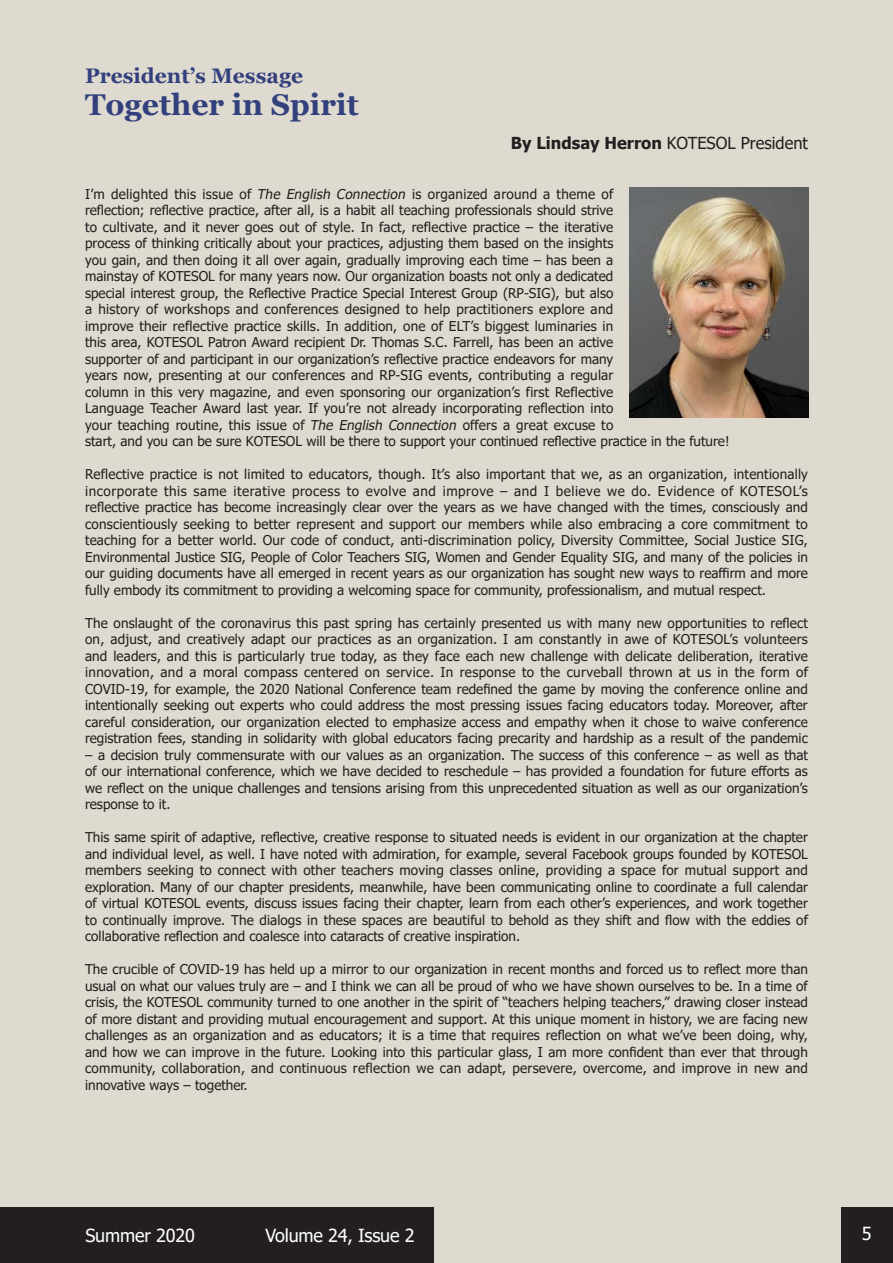
<style>
.page{position:relative;width:893px;height:1263px;background:#dfdacf}
.page>*{position:absolute;margin:0;border:0;box-sizing:border-box;transform-origin:0 0}
.t1{font:700 30px "Georgia";color:#32407d}
.t2{font:700 21px "Georgia";color:#32407d}
.t3{font:18px "Tahoma";letter-spacing:-.01em;color:#fff}
.t4{font:16.5px "Tahoma";color:#231f20}
.t5{font:13.5px/16.5px "Tahoma";color:#231f20;text-align:justify}
.s1{font-weight:700}
.s2{font-style:italic}
</style>
<div class="page">
<div style="left:842px;top:1208px;width:51px;height:55px;background:#231f20"></div>
<div style="left:0;top:1208px;width:434px;height:55px;background:#231f20"></div>
<img style="left:629px;top:188px;width:179px;height:230px">
<h2 class="t2" style="left:85px;top:62px;width:220px">President’s Message</h2>
<h1 class="t1" style="left:85px;top:85px;width:275px">Together in Spirit</h1>
<p class="t4" style="left:511px;top:132px;width:299px"><span class="s1">By Lindsay Herron</span> KOTESOL President</p>
<p class="t5" style="left:85px;top:186px;width:646px;text-align:left">I’m delighted this issue of <span class="s2">The English Connection</span> is organized around a theme of<br>reflection; reflective practice, after all, is a habit all teaching professionals should strive<br>to cultivate, and it never goes out of style. In fact, reflective practice – the iterative<br>process of thinking critically about your practices, adjusting them based on the insights<br>you gain, and then doing it all over again, gradually improving each time – has been a<br>mainstay of KOTESOL for many years now. Our organization boasts not only a dedicated<br>special interest group, the Reflective Practice Special Interest Group (RP-SIG), but also<br>a history of workshops and conferences designed to help practitioners explore and<br>improve their reflective practice skills. In addition, one of ELT’s biggest luminaries in<br>this area, KOTESOL Patron Award recipient Dr. Thomas S.C. Farrell, has been an active<br>supporter of and participant in our organization’s reflective practice endeavors for many<br>years now, presenting at our conferences and RP-SIG events, contributing a regular<br>column in this very magazine, and even sponsoring our organization’s first Reflective<br>Language Teacher Award last year. If you’re not already incorporating reflection into<br>your teaching routine, this issue of <span class="s2">The English Connection</span> offers a great excuse to<br>start, and you can be sure KOTESOL will be there to support your continued reflective practice in the future!</p>
<p class="t5" style="left:85px;top:467px;width:724px">Reflective practice is not limited to educators, though. It’s also important that we, as an organization, intentionally incorporate this same iterative process to evolve and improve – and I believe we do. Evidence of KOTESOL’s reflective practice has become increasingly clear over the years as we have changed with the times, consciously and conscientiously seeking to better represent and support our members while also embracing a core commitment to teaching for a better world. Our code of conduct, anti-discrimination policy, Diversity Committee, Social Justice SIG, Environmental Justice SIG, People of Color Teachers SIG, Women and Gender Equality SIG, and many of the policies in our guiding documents have all emerged in recent years as our organization has sought new ways to reaffirm and more fully embody its commitment to providing a welcoming space for community, professionalism, and mutual respect.</p>
<p class="t5" style="left:85px;top:615px;width:724px">The onslaught of the coronavirus this past spring has certainly presented us with many new opportunities to reflect on, adjust, and creatively adapt our practices as an organization. I am constantly in awe of KOTESOL’s volunteers and leaders, and this is particularly true today, as they face each new challenge with delicate deliberation, iterative innovation, and a moral compass centered on service. In response to the curveball thrown at us in the form of COVID-19, for example, the 2020 National Conference team redefined the game by moving the conference online and intentionally seeking out experts who could address the most pressing issues facing educators today. Moreover, after careful consideration, our organization elected to emphasize access and empathy when it chose to waive conference registration fees, standing in solidarity with global educators facing precarity and hardship as a result of the pandemic</p>
<p class="t5" style="left:85px;top:747px;width:724px">– a decision truly commensurate with our values as an organization. The success of this conference – as well as that of our international conference, which we have decided to reschedule – has provided a foundation for future efforts as we reflect on the unique challenges and tensions arising from this unprecedented situation as well as our organization’s response to it.</p>
<p class="t5" style="left:85px;top:830px;width:724px">This same spirit of adaptive, reflective, creative response to situated needs is evident in our organization at the chapter and individual level, as well. I have noted with admiration, for example, several Facebook groups founded by KOTESOL members seeking to connect with other teachers moving classes online, providing a space for mutual support and exploration. Many of our chapter presidents, meanwhile, have been communicating online to coordinate a full calendar of virtual KOTESOL events, discuss issues facing their chapter, learn from each other’s experiences, and work together to continually improve. The dialogs in these spaces are beautiful to behold as they shift and flow with the eddies of collaborative reflection and coalesce into cataracts of creative inspiration.</p>
<p class="t5" style="left:85px;top:962px;width:724px">The crucible of COVID-19 has held up a mirror to our organization in recent months and forced us to reflect more than usual on what our values truly are – and I think we can all be proud of who we have shown ourselves to be. In a time of crisis, the KOTESOL community turned to one another in the spirit of “teachers helping teachers,” drawing closer instead of more distant and providing mutual encouragement and support. At this unique moment in history, we are facing new challenges as an organization and as educators; it is a time that requires reflection on what we’ve been doing, why, and how we can improve in the future. Looking into this particular glass, I am more confident than ever that through community, collaboration, and continuous reflection we can adapt, persevere, overcome, and improve in new and innovative ways – together.</p>
<h3 class="t3" style="left:85px;top:1223px;width:111px">Summer 2020</h3>
<h3 class="t3" style="left:265px;top:1223px;width:151px">Volume 24, Issue 2</h3>
<h3 class="t3" style="left:862px;top:1221px;width:11px">5</h3>
</div>
